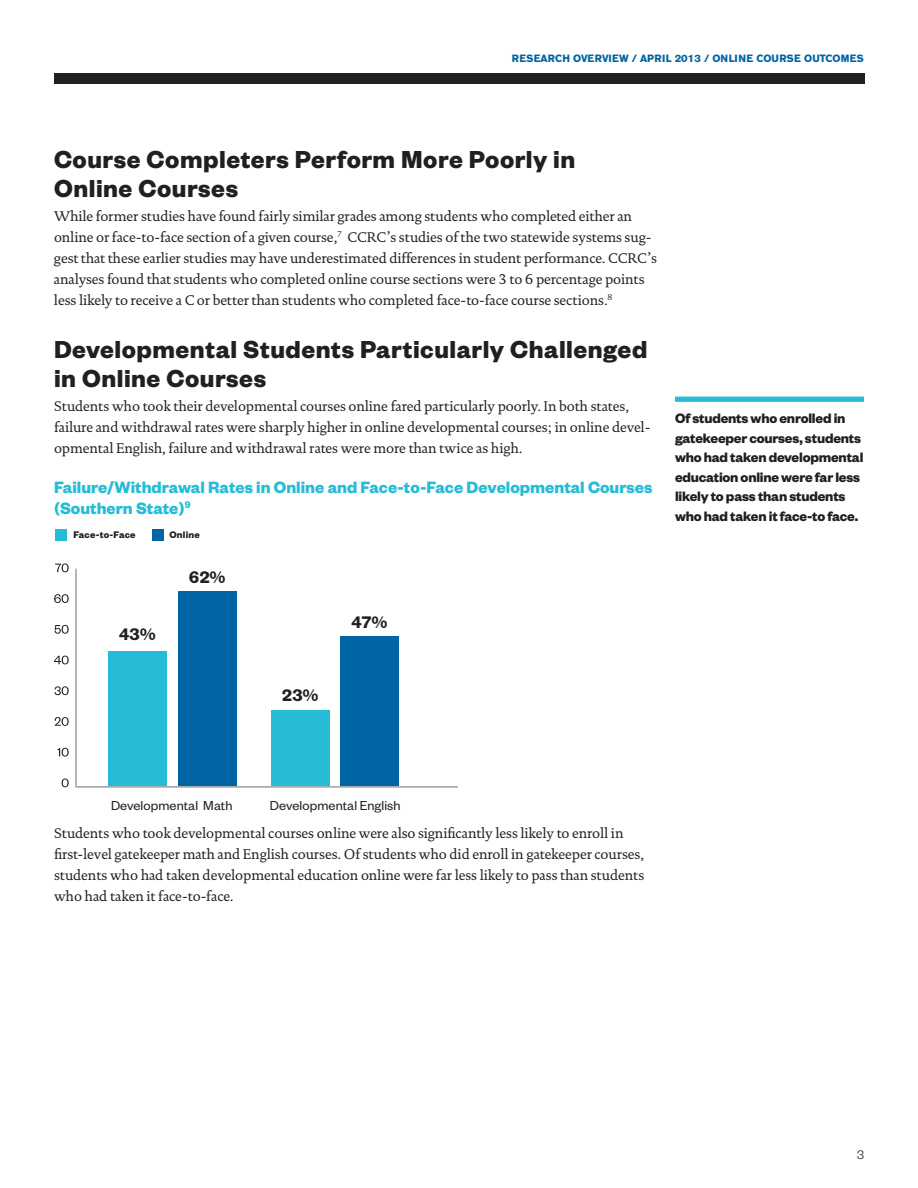
<style>
.page{position:relative;width:918px;height:1188px;background:#fff}
.page>*{position:absolute;margin:0;border:0;box-sizing:border-box;transform-origin:0 0}
.t1{font:700 27px/28.5px "Founders Grotesk";letter-spacing:.02em;color:#231f20}
.t2{font:700 18px/21px "Founders Grotesk";color:#26bcd7}
.t3{font:700 16.8px "AG Old Face";color:#231f20}
.t4{font:700 15px/19.5px "Founders Grotesk";letter-spacing:-.015em;color:#231f20}
.t5{font:14.25px/21px "DTL Documenta TOT";letter-spacing:-.01em;color:#231f20}
.t6{font:14.25px "Founders Grotesk";letter-spacing:.01em;color:#231f20}
.t7{font:300 13.5px "Founders Grotesk";color:#231f20}
.t8{font:700 10.5px "AG Old Face";letter-spacing:.02em;color:#0065a4}
.t9{font:700 10.5px "Founders Grotesk";letter-spacing:.02em;color:#231f20}
</style>
<div class="page">
<div style="left:54px;top:73px;width:810px;height:11px;background:#231f20"></div>
<div style="left:109px;top:651px;width:58px;height:136px;background:#26bcd7"></div>
<div style="left:178px;top:592px;width:58px;height:195px;background:#0065a4"></div>
<div style="left:271px;top:711px;width:59px;height:76px;background:#26bcd7"></div>
<div style="left:340px;top:637px;width:59px;height:150px;background:#0065a4"></div>
<hr style="left:75px;top:569px;width:2px;height:219px;background:#a7a9ac">
<hr style="left:76px;top:786px;width:382px;height:2px;background:#a7a9ac">
<svg style="left:55px;top:563px;width:14px;height:9px"></svg>
<svg style="left:54px;top:594px;width:15px;height:9px"></svg>
<svg style="left:54px;top:625px;width:15px;height:9px"></svg>
<svg style="left:54px;top:656px;width:15px;height:8px"></svg>
<svg style="left:55px;top:686px;width:14px;height:9px"></svg>
<svg style="left:55px;top:717px;width:14px;height:9px"></svg>
<svg style="left:57px;top:748px;width:12px;height:9px"></svg>
<svg style="left:62px;top:779px;width:7px;height:8px"></svg>
<div style="left:55px;top:529px;width:11px;height:11px;background:#26bcd7"></div>
<div style="left:153px;top:529px;width:11px;height:11px;background:#0065a4"></div>
<div style="left:675px;top:397px;width:189px;height:5px;background:#26bcd7"></div>
<p class="t8" style="left:512px;top:52px;width:354px">RESEARCH OVERVIEW / APRIL 2013 / ONLINE COURSE OUTCOMES</p>
<p class="t1" style="left:54px;top:144px;width:523px">Course Completers Perform More Poorly in<br>Online Courses</p>
<p class="t5" style="left:54px;top:206px;width:604px">While former studies have found fairly similar grades among students who completed either an online or face-to-face section of a given course,<sup>7</sup> CCRC’s studies of the two statewide systems sug&shy;gest that these earlier studies may have underestimated differences in student performance. CCRC’s analyses found that students who completed online course sections were 3 to 6 percentage points less likely to receive a C or better than students who completed face-to-face course sections.<sup>8</sup></p>
<p class="t1" style="left:54px;top:334px;width:595px">Developmental Students Particularly Challenged in Online Courses</p>
<p class="t5" style="left:54px;top:396px;width:598px">Students who took their developmental courses online fared particularly poorly. In both states, failure and withdrawal rates were sharply higher in online developmental courses; in online devel&shy;opmental English, failure and withdrawal rates were more than twice as high.</p>
<p class="t2" style="left:54px;top:476px;width:600px">Failure/Withdrawal Rates in Online and Face-to-Face Developmental Courses (Southern State)<sup>9</sup></p>
<p class="t9" style="left:73px;top:528px;width:64px">Face-to-Face</p>
<p class="t9" style="left:169px;top:528px;width:32px">Online</p>
<p class="t3" style="left:119px;top:624px;width:38px">43%</p>
<p class="t3" style="left:189px;top:567px;width:38px">62%</p>
<p class="t3" style="left:352px;top:612px;width:37px">47%</p>
<p class="t4" style="left:675px;top:408px;width:190px">Of students who enrolled in gatekeeper courses, students who had taken developmental education online were far less likely to pass than students who had taken it face-to face.</p>
<p class="t3" style="left:282px;top:685px;width:38px">23%</p>
<p class="t6" style="left:111px;top:796px;width:123px">Developmental Math</p>
<p class="t6" style="left:270px;top:796px;width:132px">Developmental English</p>
<p class="t5" style="left:54px;top:823px;width:592px">Students who took developmental courses online were also significantly less likely to enroll in first-level gatekeeper math and English courses. Of students who did enroll in gatekeeper courses, students who had taken developmental education online were far less likely to pass than students who had taken it face-to-face.</p>
<p class="t7" style="left:857px;top:1146px;width:8px">3</p>
</div>
